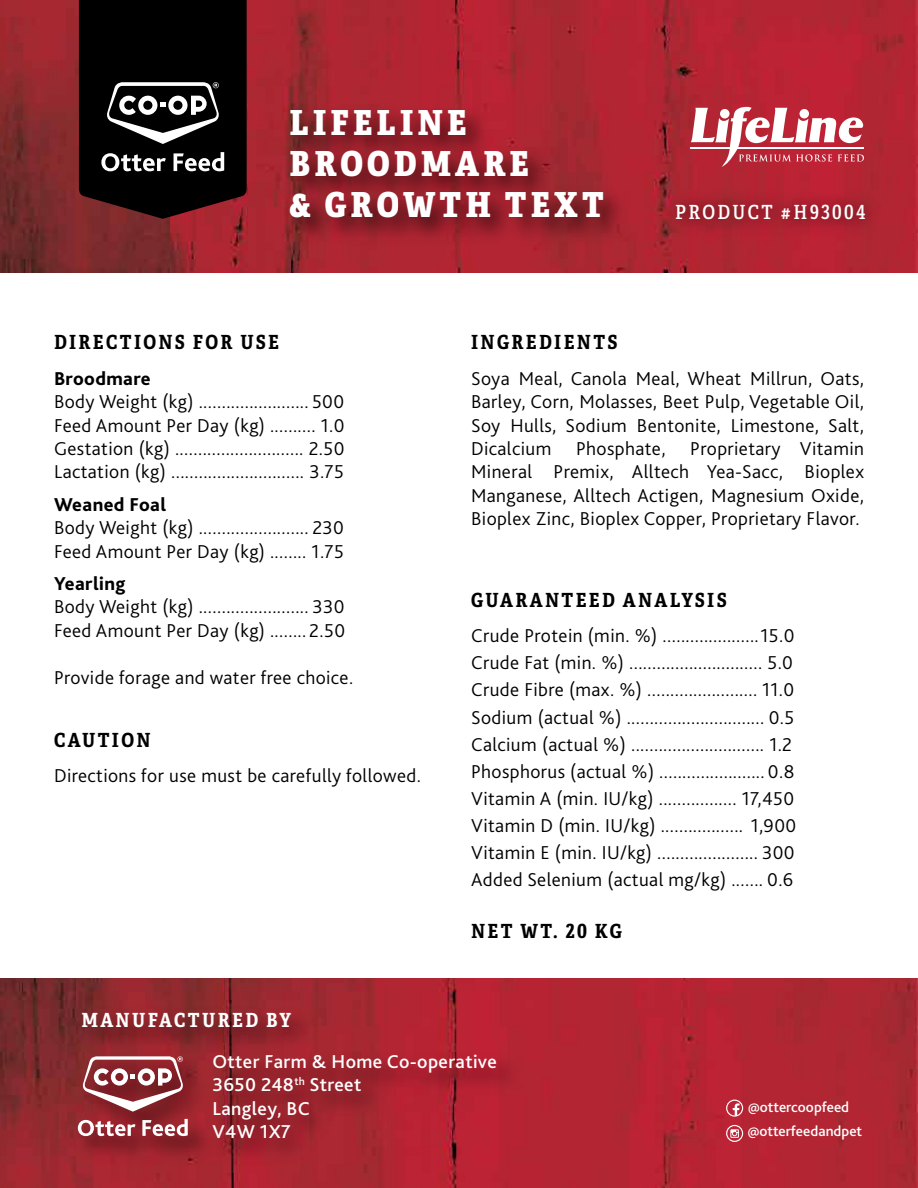
<style>
.page{position:relative;width:918px;height:1188px;background:#fff}
.page>*{position:absolute;margin:0;border:0;box-sizing:border-box;transform-origin:0 0}
.t1{font:800 34.5px/41.4px "Adelle Condensed";letter-spacing:.12em;color:#fff}
.t2{font:300 19.5px/23.4px "Bliss 2";letter-spacing:.02em;color:#000;text-align:justify}
.t3{font:700 19.5px "Adelle Condensed";letter-spacing:.12em;color:#000}
.t4{font:500 19.5px/23.4px "Bliss 2";letter-spacing:.02em;color:#fff}
.t5{font:800 19.5px "Bliss 2";letter-spacing:.02em;color:#000}
.t6{font:600 19.5px "Adelle Condensed";letter-spacing:.12em;color:#fff}
.t7{font:700 19.5px "Adelle Condensed";letter-spacing:.12em;color:#fff}
.t8{font:500 15px/24.3px "Bliss 2";color:#fff}
</style>
<div class="page">
<img style="left:0;top:0;width:918px;height:272px">
<img style="left:0;top:979px;width:918px;height:209px">
<svg style="left:726px;top:1100px;width:17px;height:17px"></svg>
<svg style="left:726px;top:1125px;width:17px;height:17px"></svg>
<svg style="left:78px;top:0;width:169px;height:219px;background:#1e1717"></svg>
<img style="left:277px;top:69px;width:470px;height:192px">
<svg style="left:691px;top:106px;width:173px;height:61px"></svg>
<img style="left:398px;top:180px;width:494px;height:93px">
<img style="left:69px;top:998px;width:257px;height:42px">
<img style="left:66px;top:1040px;width:469px;height:137px">
<svg style="left:82px;top:1056px;width:101px;height:56px"></svg>
<svg style="left:78px;top:1120px;width:58px;height:16px"></svg>
<svg style="left:142px;top:1119px;width:46px;height:17px"></svg>
<h1 class="t1" style="left:290px;top:102px;width:316px">LIFELINE<br>BROODMARE<br>&amp; GROWTH TEXT</h1>
<p class="t6" style="left:675px;top:200px;width:192px">PRODUCT #H93004</p>
<p class="t3" style="left:54px;top:330px;width:226px">DIRECTIONS FOR USE</p>
<p class="t5" style="left:54px;top:366px;width:98px">Broodmare</p>
<p class="t2" style="left:54px;top:390px;width:292px">Body Weight (kg) ........................ 500<br>Feed Amount Per Day (kg) .......... 1.0<br>Gestation (kg) ............................ 2.50<br>Lactation (kg) ............................. 3.75</p>
<p class="t5" style="left:54px;top:492px;width:114px">Weaned Foal</p>
<p class="t2" style="left:54px;top:516px;width:292px">Body Weight (kg) ........................ 230<br>Feed Amount Per Day (kg) ........ 1.75</p>
<p class="t5" style="left:54px;top:571px;width:73px">Yearling</p>
<p class="t2" style="left:54px;top:595px;width:293px">Body Weight (kg) ........................ 330<br>Feed Amount Per Day (kg) ........ 2.50</p>
<p class="t2" style="left:54px;top:665px;width:301px">Provide forage and water free choice.</p>
<p class="t3" style="left:54px;top:728px;width:98px">CAUTION</p>
<p class="t2" style="left:54px;top:764px;width:369px">Directions for use must be carefully followed.</p>
<p class="t3" style="left:471px;top:330px;width:148px">INGREDIENTS</p>
<p class="t2" style="left:471px;top:366px;width:394px">Soya Meal, Canola Meal, Wheat Millrun, Oats, Barley, Corn, Molasses, Beet Pulp, Vegetable Oil, Soy Hulls, Sodium Bentonite, Limestone, Salt, Dicalcium</p>
<p class="t2" style="left:576px;top:437px;width:91px">Phosphate,</p>
<p class="t2" style="left:471px;top:437px;width:394px;text-indent:219px">Proprietary Vitamin Mineral Premix, Alltech Yea-Sacc, Bioplex Manganese, Alltech Actigen, Magnesium Oxide, Bioplex Zinc, Bioplex Copper, Proprietary Flavor.</p>
<p class="t3" style="left:471px;top:588px;width:257px">GUARANTEED ANALYSIS</p>
<p class="t2" style="left:471px;top:622px;width:327px;line-height:27px;text-align:left">Crude Protein (min. %) .....................15.0<br>Crude Fat (min. %) ............................. 5.0<br>Crude Fibre (max. %) ........................ 11.0<br>Sodium (actual %) .............................. 0.5<br>Calcium (actual %) ............................. 1.2<br>Phosphorus (actual %) ....................... 0.8<br>Vitamin A (min. IU/kg) ................. 17,450<br>Vitamin D (min. IU/kg) .................. 1,900<br>Vitamin E (min. IU/kg) ...................... 300<br>Added Selenium (actual mg/kg) ....... 0.6</p>
<p class="t3" style="left:471px;top:919px;width:152px">NET WT. 20 KG</p>
<p class="t7" style="left:81px;top:1007px;width:211px">MANUFACTURED BY</p>
<p class="t4" style="left:212px;top:1050px;width:286px">Otter Farm &amp; Home Co-operative<br>3650 248<sup>th</sup> Street<br>Langley, BC<br>V4W 1X7</p>
<p class="t8" style="left:748px;top:1095px;width:116px">@ottercoopfeed @otterfeedandpet</p>
</div>
